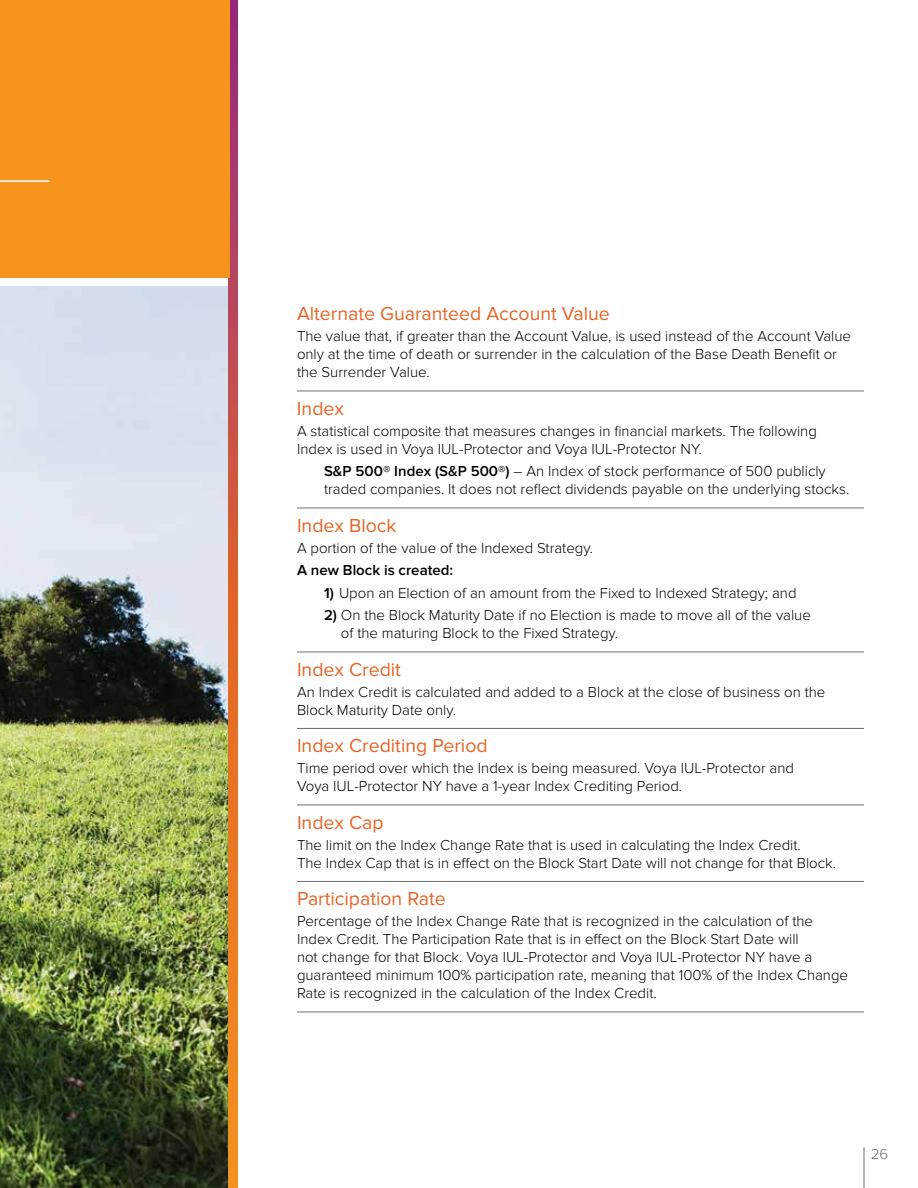
<style>
.page{position:relative;width:918px;height:1188px;background:#fff}
.page>*{position:absolute;margin:0;border:0;box-sizing:border-box;transform-origin:0 0}
.t1{font:19.5px "Proxima Nova";color:#e76425}
.t2{font:300 15px/18px "Proxima Nova";color:#000}
.t3{font:600 15px "Proxima Nova";color:#000}
.t4{font:300 15px "Proxima Nova";color:#6d6e71}
.s1{font-weight:600}
</style>
<div class="page">
<img style="left:0;top:286px;width:229px;height:902px">
<svg style="left:229px;top:0;width:9px;height:1188px;background:#d2613c"></svg>
<div style="left:0;top:0;width:230px;height:278px;background:#f7941e"></div>
<hr style="left:297px;top:391px;width:567px;height:1px;background:#6d6e71">
<hr style="left:297px;top:508px;width:567px;height:1px;background:#6d6e71">
<hr style="left:297px;top:652px;width:567px;height:1px;background:#6d6e71">
<hr style="left:297px;top:728px;width:567px;height:1px;background:#6d6e71">
<hr style="left:297px;top:805px;width:567px;height:1px;background:#6d6e71">
<hr style="left:297px;top:881px;width:567px;height:1px;background:#6d6e71">
<hr style="left:297px;top:1012px;width:567px;height:1px;background:#6d6e71">
<hr style="left:0;top:180px;width:50px;height:2px;background:#fff">
<hr style="left:864px;top:1148px;width:1px;height:40px;background:#6d6e71">
<h1 class="t1" style="left:297px;top:302px;width:314px">Alternate Guaranteed Account Value</h1>
<p class="t2" style="left:297px;top:327px;width:556px">The value that, if greater than the Account Value, is used instead of the Account Value only at the time of death or surrender in the calculation of the Base Death Benefit or the Surrender Value.</p>
<h1 class="t1" style="left:297px;top:397px;width:49px">Index</h1>
<p class="t2" style="left:297px;top:422px;width:521px">A statistical composite that measures changes in financial markets. The following<br>Index is used in Voya IUL-Protector and Voya IUL-Protector NY.</p>
<p class="t2" style="left:324px;top:462px;width:527px"><span class="s1">S&amp;P 500® Index (S&amp;P 500®)</span> – An Index of stock performance of 500 publicly traded companies. It does not reflect dividends payable on the underlying stocks.</p>
<h1 class="t1" style="left:297px;top:514px;width:101px">Index Block</h1>
<p class="t2" style="left:297px;top:539px;width:298px">A portion of the value of the Indexed Strategy.</p>
<p class="t3" style="left:297px;top:561px;width:158px">A new Block is created:</p>
<p class="t2" style="left:324px;top:584px;width:474px"><span class="s1">1)</span> Upon an Election of an amount from the Fixed to Indexed Strategy; and</p>
<p class="t2" style="left:341px;top:606px;width:471px;text-indent:-17px"><span class="s1">2)</span> On the Block Maturity Date if no Election is made to move all of the value of the maturing Block to the Fixed Strategy.</p>
<h1 class="t1" style="left:297px;top:658px;width:106px">Index Credit</h1>
<p class="t2" style="left:297px;top:683px;width:530px">An Index Credit is calculated and added to a Block at the close of business on the<br>Block Maturity Date only.</p>
<h1 class="t1" style="left:297px;top:734px;width:192px">Index Crediting Period</h1>
<p class="t2" style="left:297px;top:759px;width:499px">Time period over which the Index is being measured. Voya IUL-Protector and<br>Voya IUL-Protector NY have a 1-year Index Crediting Period.</p>
<h1 class="t1" style="left:297px;top:811px;width:88px">Index Cap</h1>
<p class="t2" style="left:297px;top:836px;width:541px">The limit on the Index Change Rate that is used in calculating the Index Credit.<br>The Index Cap that is in effect on the Block Start Date will not change for that Block.</p>
<h1 class="t1" style="left:297px;top:887px;width:150px">Participation Rate</h1>
<p class="t2" style="left:297px;top:912px;width:553px">Percentage of the Index Change Rate that is recognized in the calculation of the Index Credit. The Participation Rate that is in effect on the Block Start Date will<br>not change for that Block. Voya IUL-Protector and Voya IUL-Protector NY have a guaranteed minimum 100% participation rate, meaning that 100% of the Index Change Rate is recognized in the calculation of the Index Credit.</p>
<p class="t4" style="left:871px;top:1146px;width:19px">26</p>
</div>
